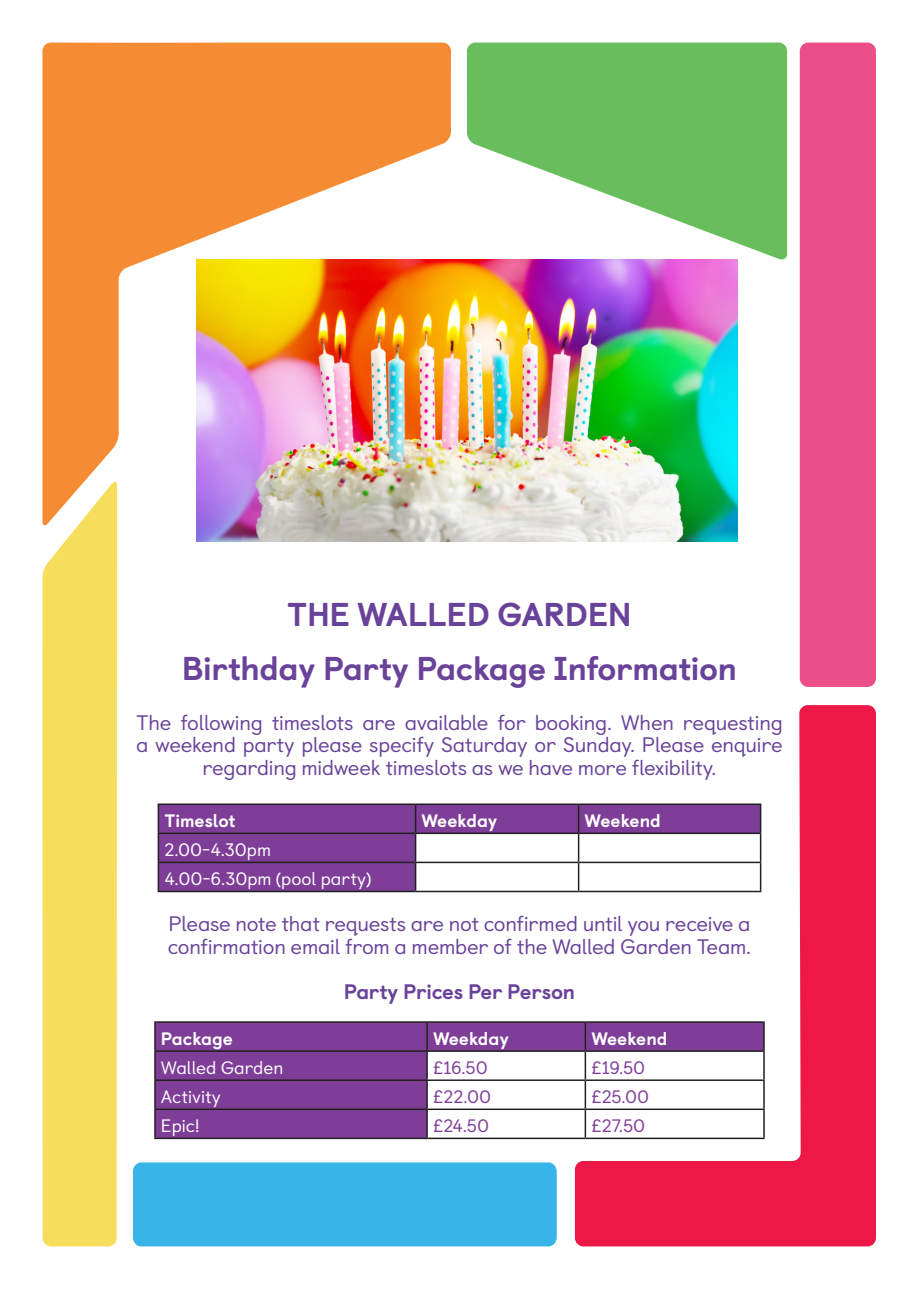
<style>
.page{position:relative;width:919px;height:1289px;background:#fff}
.page>*{position:absolute;margin:0;border:0;box-sizing:border-box;transform-origin:0 0}
.t1{font:800 33px "Castledown";letter-spacing:-.01em;color:#69439a}
.t2{font:21px/22.5px "Castledown";letter-spacing:-.01em;color:#69439a;text-align:center}
.t3{font:800 21px "Castledown";letter-spacing:-.01em;color:#69439a}
.t4{font:18px "Castledown";color:#fff}
.t5{font:800 18px "Castledown";color:#fff}
.t6{font:18px "Castledown";letter-spacing:-.01em;color:#7e3e98}
</style>
<div class="page">
<svg style="left:42px;top:43px;width:409px;height:437px;fill:#f58b32"></svg>
<svg style="left:42px;top:480px;width:75px;height:766px;background:#f6de62"></svg>
<svg style="left:467px;top:43px;width:320px;height:218px;fill:#68be5c"></svg>
<div style="left:799px;top:43px;width:76px;height:644px;background:#eb4e89;border-radius:9px"></div>
<svg style="left:575px;top:705px;width:300px;height:541px"></svg>
<div style="left:133px;top:1162px;width:423px;height:84px;background:#39b4e7;border-radius:9px"></div>
<svg style="left:159px;top:805px;width:600px;height:85px;fill:#7e3e98"></svg>
<hr style="left:158px;top:803px;width:257px;height:2px;background:#231f20">
<hr style="left:415px;top:803px;width:163px;height:2px;background:#231f20">
<hr style="left:578px;top:803px;width:183px;height:2px;background:#231f20">
<hr style="left:759px;top:805px;width:2px;height:27px;background:#231f20">
<hr style="left:158px;top:832px;width:257px;height:2px;background:#231f20">
<hr style="left:415px;top:832px;width:163px;height:2px;background:#231f20">
<hr style="left:578px;top:832px;width:183px;height:2px;background:#231f20">
<hr style="left:759px;top:834px;width:2px;height:27px;background:#231f20">
<hr style="left:158px;top:861px;width:257px;height:2px;background:#231f20">
<svg style="left:158px;top:805px;width:1px;height:85px"></svg>
<hr style="left:415px;top:861px;width:163px;height:2px;background:#231f20">
<svg style="left:415px;top:805px;width:1px;height:85px"></svg>
<hr style="left:578px;top:861px;width:183px;height:2px;background:#231f20">
<svg style="left:578px;top:805px;width:1px;height:85px"></svg>
<hr style="left:759px;top:863px;width:2px;height:27px;background:#231f20">
<hr style="left:158px;top:890px;width:257px;height:2px;background:#231f20">
<hr style="left:415px;top:890px;width:163px;height:2px;background:#231f20">
<hr style="left:578px;top:890px;width:183px;height:2px;background:#231f20">
<svg style="left:156px;top:1022px;width:607px;height:115px;fill:#7e3e98"></svg>
<hr style="left:154px;top:1021px;width:273px;height:1px;background:#231f20">
<hr style="left:154px;top:1022px;width:2px;height:28px;background:#231f20">
<hr style="left:427px;top:1021px;width:158px;height:1px;background:#231f20">
<hr style="left:426px;top:1022px;width:2px;height:28px;background:#231f20">
<hr style="left:585px;top:1021px;width:179px;height:1px;background:#231f20">
<hr style="left:584px;top:1022px;width:2px;height:28px;background:#231f20">
<hr style="left:154px;top:1050px;width:273px;height:1px;background:#231f20">
<hr style="left:154px;top:1051px;width:2px;height:28px;background:#231f20">
<hr style="left:427px;top:1050px;width:158px;height:1px;background:#231f20">
<hr style="left:426px;top:1051px;width:2px;height:28px;background:#231f20">
<hr style="left:585px;top:1050px;width:179px;height:1px;background:#231f20">
<hr style="left:584px;top:1051px;width:2px;height:28px;background:#231f20">
<hr style="left:154px;top:1079px;width:273px;height:1px;background:#231f20">
<hr style="left:154px;top:1080px;width:2px;height:28px;background:#231f20">
<hr style="left:427px;top:1079px;width:158px;height:1px;background:#231f20">
<hr style="left:426px;top:1080px;width:2px;height:28px;background:#231f20">
<hr style="left:585px;top:1079px;width:179px;height:1px;background:#231f20">
<hr style="left:584px;top:1080px;width:2px;height:28px;background:#231f20">
<hr style="left:154px;top:1108px;width:273px;height:1px;background:#231f20">
<hr style="left:154px;top:1109px;width:2px;height:28px;background:#231f20">
<hr style="left:427px;top:1108px;width:158px;height:1px;background:#231f20">
<hr style="left:426px;top:1109px;width:2px;height:28px;background:#231f20">
<hr style="left:585px;top:1108px;width:179px;height:1px;background:#231f20">
<hr style="left:584px;top:1109px;width:2px;height:28px;background:#231f20">
<svg style="left:763px;top:1022px;width:1px;height:115px"></svg>
<hr style="left:154px;top:1137px;width:273px;height:2px;background:#231f20">
<hr style="left:427px;top:1137px;width:158px;height:2px;background:#231f20">
<hr style="left:585px;top:1137px;width:179px;height:2px;background:#231f20">
<img style="left:196px;top:259px;width:541px;height:282px">
<p class="t1" style="left:287px;top:594px;width:346px">THE WALLED GARDEN</p>
<p class="t1" style="left:182px;top:648px;width:556px">Birthday Party Package Information</p>
<p class="t2" style="left:136px;top:711px;width:648px">The following timeslots are available for booking. When requesting a weekend party please specify Saturday or Sunday. Please enquire regarding midweek timeslots as we have more flexibility.</p>
<p class="t5" style="left:164px;top:809px;width:72px">Timeslot</p>
<p class="t5" style="left:421px;top:809px;width:77px">Weekday</p>
<p class="t5" style="left:584px;top:809px;width:78px">Weekend</p>
<p class="t4" style="left:164px;top:839px;width:108px">2.00-4.30pm</p>
<p class="t4" style="left:164px;top:868px;width:208px">4.00-6.30pm (pool party)</p>
<p class="t2" style="left:168px;top:912px;width:584px;text-align:left">Please note that requests are not confirmed until you receive a confirmation email from a member of the Walled Garden Team.</p>
<p class="t3" style="left:344px;top:978px;width:233px">Party Prices Per Person</p>
<p class="t5" style="left:161px;top:1027px;width:74px">Package</p>
<p class="t5" style="left:433px;top:1027px;width:77px">Weekday</p>
<p class="t5" style="left:591px;top:1027px;width:78px">Weekend</p>
<p class="t4" style="left:161px;top:1057px;width:124px">Walled Garden</p>
<p class="t6" style="left:433px;top:1057px;width:56px">£16.50</p>
<p class="t6" style="left:591px;top:1057px;width:55px">£19.50</p>
<p class="t4" style="left:161px;top:1086px;width:61px">Activity</p>
<p class="t6" style="left:433px;top:1086px;width:60px">£22.00</p>
<p class="t6" style="left:591px;top:1086px;width:59px">£25.00</p>
<p class="t4" style="left:161px;top:1115px;width:40px">Epic!</p>
<p class="t6" style="left:433px;top:1115px;width:57px">£24.50</p>
<p class="t6" style="left:591px;top:1115px;width:55px">£27.50</p>
</div>
